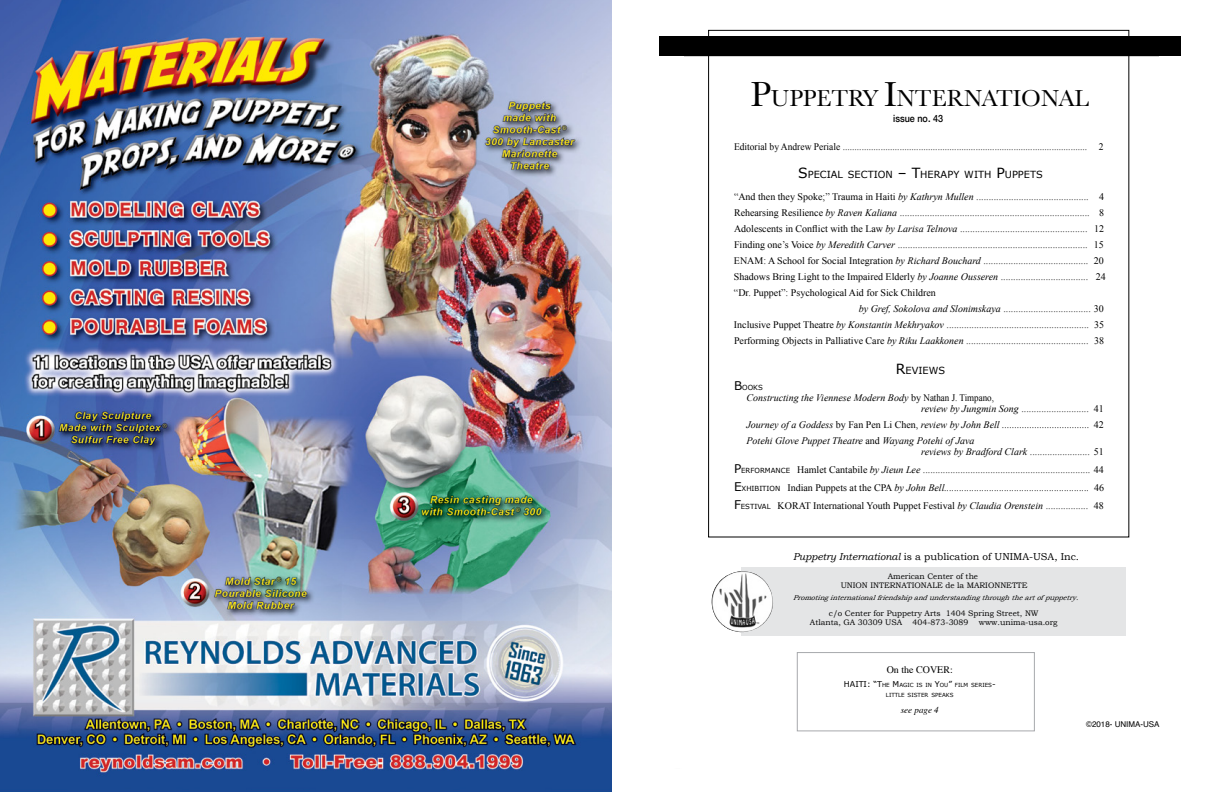
<style>
.page{position:relative;width:1224px;height:792px;background:#fff}
.page>*{position:absolute;margin:0;border:0;box-sizing:border-box;transform-origin:0 0}
.t1{font:24px "Baskerville";color:#000}
.t2{font:10px/18px "Times New Roman";color:#000;text-align:right}
.t3{font:italic 10px/11px "Times New Roman";color:#000}
.t4{font:10px "Times New Roman";color:#000;scale:.95 1}
.t5{font:10px "Bookman Old Style";color:#000}
.t6{font:10px "Times";color:#000}
.t7{font:500 10px "Helvetica Neue";color:#000;scale:.9 1}
.t8{font:9.8px "Verdana";color:#000}
.t9{font:italic 9px "Times";color:#000}
.t10{font:8px/9px "Bookman Old Style";color:#000;text-align:center}
.t11{font:8px "Helvetica";color:#000}
.t12{font:italic 7px "Bookman Old Style";color:#000}
.t13{font:7px "Verdana";color:#000}
.t14{font:5.6px/9.6px "Verdana";color:#000;text-align:center}
.s1{font-size:36px}
.s2{color:#fff}
.s3{font-size:14px}
.s4{font-style:italic}
.s5{font-size:12px}
.s6{font-style:normal}
.s7{font-family:"Verdana";font-size:12px}
.s8{font-family:"Verdana";font-size:7px}
.s9{font-family:"Verdana";font-style:normal;font-size:7px}
.s10{font-family:"Verdana";font-style:normal;font-size:12px}
.s11{font-size:8px}
</style>
<div class="page">
<div style="left:672px;top:18px;width:510px;height:38px;background:#fff;border:1px solid #fff"></div>
<div style="left:660px;top:36px;width:521px;height:19px;background:#000"></div>
<div style="left:797px;top:652px;width:238px;height:79px;border:1px solid #a7a9ac"></div>
<img style="left:711px;top:571px;width:30px;height:61px">
<div style="left:741px;top:567px;width:385px;height:69px;background:#e4e5e6"></div>
<img style="left:0;top:0;width:612px;height:792px">
<h1 class="t1" style="left:751px;top:83px;width:340px"><span class="s1">P</span>UPPETRY <span class="s1">I</span>NTERNATIONAL</h1>
<p class="t4" style="left:734px;top:140px;width:390px">Editorial by Andrew Periale ....................................................................................................... <span class="s2">0</span>2</p>
<p class="t8" style="left:798px;top:168px;width:246px"><span class="s3">S</span> PECIAL SECTION <span class="s3">– T</span>H ERAPY WITH <span class="s3">P</span>UPPETS</p>
<p class="t2" style="left:734px;top:188px;width:371px">“And then they Spoke;” Trauma in Haiti <span class="s4">by Kathryn Mullen</span> ............................................. <span class="s2">0</span>4</p>
<p class="t2" style="left:734px;top:204px;width:371px">Rehearsing Resilience <span class="s4">by Raven Kaliana</span> ............................................................................ <span class="s2">0</span>8</p>
<p class="t2" style="left:734px;top:220px;width:371px">Adolescents in Conflict with the Law <span class="s4">by Larisa Telnova</span> ................................................... 12</p>
<p class="t2" style="left:734px;top:236px;width:371px">Finding one’s Voice <span class="s4">by Meredith Carver</span> ............................................................................ 15</p>
<p class="t2" style="left:734px;top:252px;width:371px">ENAM: A School for Social Integration <span class="s4">by Richard Bouchard</span> .......................................... 20</p>
<p class="t2" style="left:734px;top:268px;width:373px">Shadows Bring Light to the Impaired Elderly <span class="s4">by Joanne Ousseren</span> ................................... 24</p>
<p class="t2" style="left:734px;top:284px;width:203px">“Dr. Puppet”: Psychological Aid for Sick Children</p>
<p class="t2" style="left:859px;top:300px;width:247px"><span class="s4">by Gref, Sokolova and Slonimskaya</span> ................................... 30</p>
<p class="t2" style="left:734px;top:316px;width:372px">Inclusive Puppet Theatre <span class="s4">by Konstantin Mekhryakov</span> ......................................................... 35</p>
<p class="t2" style="left:734px;top:332px;width:371px">Performing Objects in Palliative Care <span class="s4">by Riku Laakkonen</span> ................................................. 38</p>
<p class="t8" style="left:896px;top:364px;width:51px"><span class="s3">R</span>EVIEWS</p>
<p class="t13" style="left:734px;top:383px;width:30px"><span class="s5">B</span>OOKS</p>
<p class="t3" style="left:921px;top:392px;width:184px;text-indent:-175px">Constructing the Viennese Modern Body <span class="s6">by Nathan J. Timpano,<br></span>review by Jungmin Song <span class="s6">........................... 41</span></p>
<p class="t3" style="left:746px;top:417px;width:359px;line-height:16px">Journey of a Goddess <span class="s6">by Fan Pen Li Chen,</span> review by John Bell ................................... <span class="s6">42<br></span>Potehi Glove Puppet Theatre <span class="s6">and</span> Wayang Potehi of Java</p>
<p class="t2" style="left:734px;top:443px;width:371px"><span class="s4">reviews by Bradford Clark</span> ........................ 51<br><span class="s7">P</span><span class="s8">ERFORMANCE</span> Hamlet Cantabile <span class="s4">by Jieun Lee</span> ................................................................... 44</p>
<p class="t13" style="left:734px;top:484px;width:18px"><span class="s5">E</span>XHIBITI</p>
<p class="t7" style="left:893px;top:110px;width:57px">issue no. 43</p>
<p class="t3" style="left:734px;top:479px;width:372px;line-height:18px;text-align:right"><span class="s9">ON</span> <span class="s6">Indian Puppets at the CPA</span> by John Bell.......................................................... <span class="s6">46<br></span><span class="s10">F</span> <span class="s9">ESTI VAL</span> <span class="s6">KORAT International Youth Puppet Festival</span> by Claudia Orenstein <span class="s6">................. 48</span></p>
<p class="t5" style="left:793px;top:551px;width:287px"><span class="s4">Puppetry International</span> is a publication of UNIMA-USA, Inc.</p>
<p class="t10" style="left:841px;top:572px;width:189px">American Center of the<br>UNION INTERNATIONALE de la MARIONNETTE</p>
<p class="t10" style="left:810px;top:609px;width:230px;line-height:8.5px;text-align:left;text-indent:19px">c/o Center for Puppetry Arts 1404 Spring Street, NW<br>Atlanta, GA 30309 USA</p>
<p class="t12" style="left:793px;top:594px;width:290px">Promotinginternationalfriendshipandunderstandingthroughtheartof puppetry .</p>
<p class="t10" style="left:913px;top:618px;width:57px">404-873-3089</p>
<p class="t10" style="left:979px;top:618px;width:80px">www.unima-usa.org</p>
<p class="t6" style="left:887px;top:660px;width:68px">On the COVER:</p>
<p class="t14" style="left:844px;top:680px;width:153px"><span class="s11">HAITI: “T</span>H E <span class="s11">M</span>AGIC IS IN <span class="s11">Y</span>OU<span class="s11">”</span> FILM SERIES<span class="s11">-<br></span>LITTLE SISTER SPEAKS</p>
<p class="t9" style="left:901px;top:702px;width:39px">see page 4</p>
<p class="t11" style="left:1086px;top:718px;width:75px">©2018- UNIMA-USA</p>
</div>
